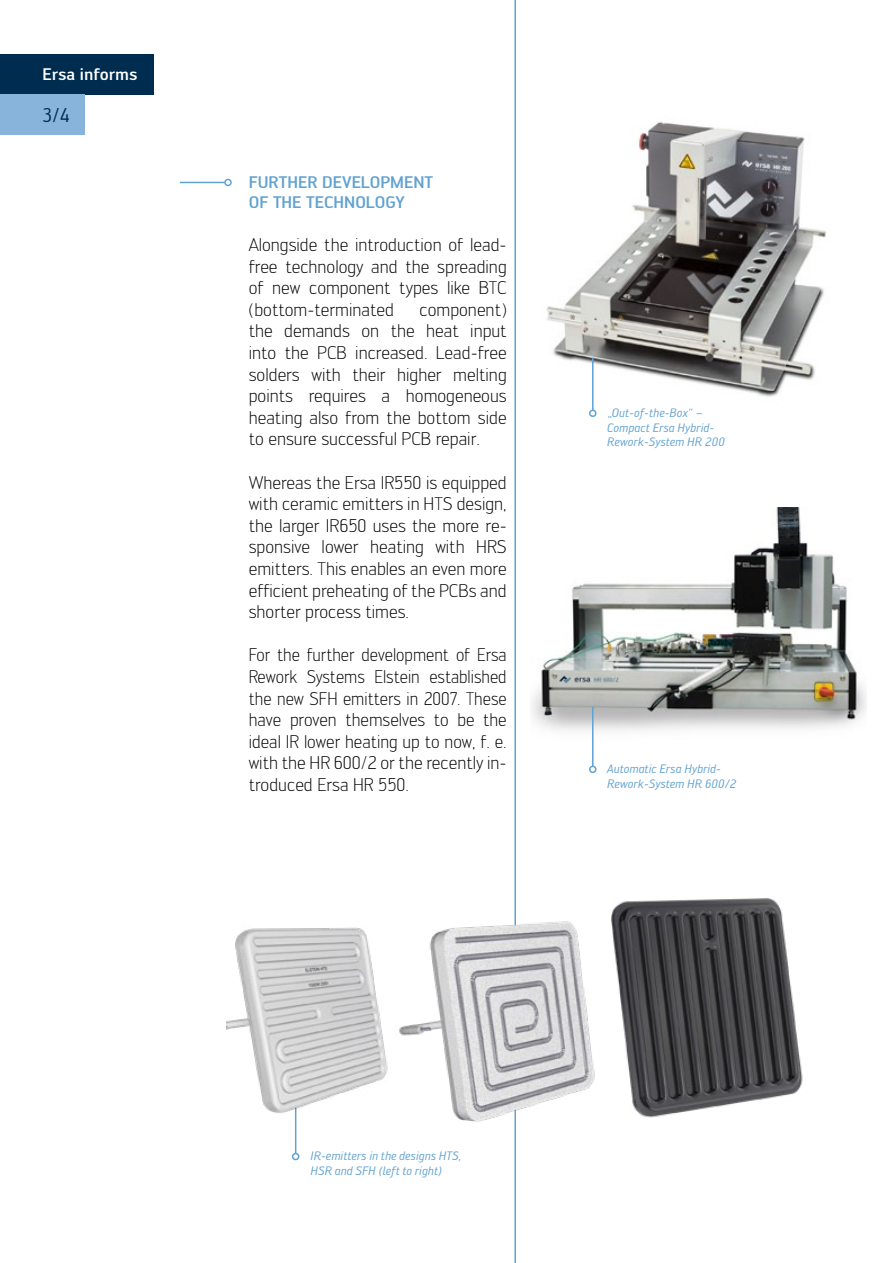
<style>
.page{position:relative;width:893px;height:1263px;background:#fff}
.page>*{position:absolute;margin:0;border:0;box-sizing:border-box;transform-origin:0 0}
.t1{font:19.5px "Engel";color:#002c50}
.t2{font:300 18px/21.6px "Engel";color:#000;text-align:justify}
.t3{font:300 18px/21.6px "Engel";color:#000;text-align:justify;scale:.95 1}
.t4{font:500 16.5px/19.8px "Engel";color:#61a2d1}
.t5{font:500 16.5px "Engel";color:#fff}
.t6{font:italic 12px/14.4px "Engel";color:#61a2d1}
</style>
<div class="page">
<div style="left:0;top:54px;width:153px;height:40px;background:#002c50"></div>
<div style="left:0;top:94px;width:85px;height:41px;background:#88b4db"></div>
<hr style="left:514px;top:0;width:2px;height:1263px;background:#60a2d4">
<hr style="left:180px;top:182px;width:45px;height:1px;background:#60a2d4">
<div style="left:224px;top:179px;width:8px;height:7px;border:2px solid #60a2d4;border-radius:50%"></div>
<img style="left:226px;top:862px;width:577px;height:303px">
<img style="left:546px;top:121px;width:280px;height:296px">
<hr style="left:592px;top:358px;width:1px;height:52px;background:#60a2d4">
<div style="left:589px;top:410px;width:7px;height:7px;border:2px solid #60a2d4;border-radius:50%"></div>
<img style="left:531px;top:508px;width:335px;height:233px">
<hr style="left:592px;top:707px;width:1px;height:59px;background:#60a2d4">
<div style="left:589px;top:765px;width:7px;height:8px;border:2px solid #60a2d4;border-radius:50%"></div>
<p class="t5" style="left:43px;top:65px;width:96px">Ersa informs</p>
<p class="t1" style="left:43px;top:104px;width:29px">3/4</p>
<p class="t4" style="left:249px;top:172px;width:186px">FURTHER DEVELOPMENT<br>OF THE TECHNOLOGY</p>
<p class="t2" style="left:249px;top:234px;width:259px">Alongside the introduction of lead&shy;free technology and the spreading of new component types like BTC (bottom-terminated</p>
<p class="t2" style="left:249px;top:299px;width:259px;text-indent:171px">component) the demands on the heat input into the PCB increased. Lead-free solders with their higher melting points requires a homogeneous heating also from the bottom side to ensure successful PCB repair.</p>
<p class="t2" style="left:249px;top:471px;width:259px">Whereas the Ersa IR550 is equipped with ceramic emitters in HTS design, the larger IR650 uses the more re&shy;sponsive lower heating with HRS emitters. This enables an even more efficient preheating of the PCBs and shorter process times.</p>
<p class="t3" style="left:249px;top:644px;width:273px">For the further development of Ersa Rework Systems Elstein established the new SFH emitters in 2007. These have proven themselves to be the ideal IR lower heating up to now, f. e. with the HR 600/2 or the recently in&shy;troduced Ersa HR 550.</p>
<p class="t6" style="left:607px;top:406px;width:119px">„Out-of-the-Box“ –<br>Compact Ersa Hybrid-<br>Rework-System HR 200</p>
<p class="t6" style="left:607px;top:762px;width:131px">Automatic Ersa Hybrid-<br>Rework-System HR 600/2</p>
<p class="t6" style="left:311px;top:1149px;width:152px">IR-emitters in the designs HTS,<br>HSR and SFH (left to right)</p>
</div>
